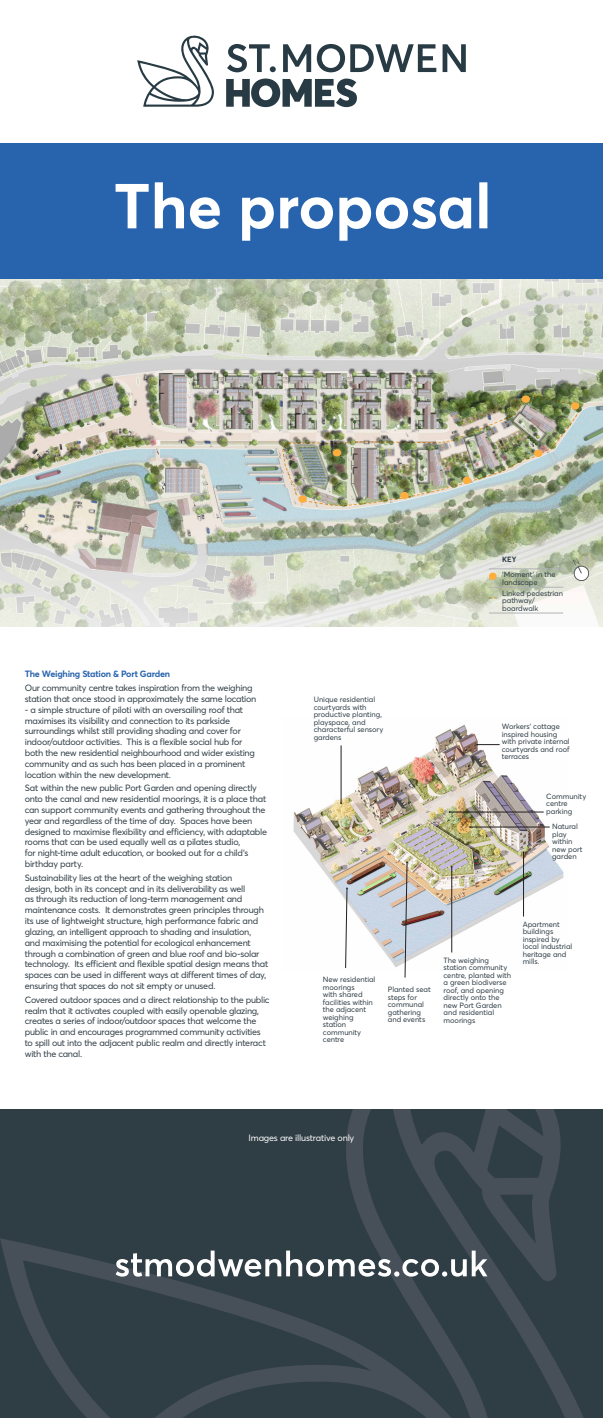
<style>
.page{position:relative;width:603px;height:1418px;background:#fff}
.page>*{position:absolute;margin:0;border:0;box-sizing:border-box;transform-origin:0 0}
.t1{font:9px/10.8px "Averta Std";letter-spacing:-.03em;color:#2f3d45}
.t2{font:700 9px "Averta Std";letter-spacing:-.025em;color:#2863ad}
.t3{font:9px "Averta Std";letter-spacing:-.02em;color:#fff}
.t4{font:7.5px/7.5px "Averta Std";letter-spacing:-.005em;color:#2f3d45}
.t5{font:700 7.5px "Averta Std";color:#2f3d45}
</style>
<div class="page">
<svg style="left:0;top:1109px;width:602px;height:308px;background:#334048"></svg>
<svg style="left:283px;top:44px;width:153px;height:28px"></svg>
<svg style="left:442px;top:44px;width:23px;height:28px"></svg>
<svg style="left:137px;top:35px;width:77px;height:72px"></svg>
<svg style="left:226px;top:78px;width:131px;height:29px"></svg>
<svg style="left:227px;top:44px;width:48px;height:28px"></svg>
<div style="left:0;top:143px;width:602px;height:370px;background:#2863ad"></div>
<img style="left:0;top:280px;width:602px;height:346px">
<img style="left:282px;top:395px;width:297px;height:111px">
<div style="left:333px;top:449px;width:8px;height:7px;background:#ffad3d;border-radius:50%"></div>
<div style="left:462px;top:476px;width:9px;height:8px;background:#ffad3d;border-radius:50%"></div>
<div style="left:400px;top:492px;width:8px;height:7px;background:#ffad3d;border-radius:50%"></div>
<div style="left:521px;top:395px;width:8px;height:8px;background:#ffad3d;border-radius:50%"></div>
<svg style="left:570px;top:402px;width:9px;height:7px"></svg>
<svg style="left:533px;top:449px;width:9px;height:8px"></svg>
<div style="left:298px;top:495px;width:8px;height:8px;background:#ffad3d;border-radius:50%"></div>
<div style="left:488px;top:572px;width:8px;height:8px;background:#ffad3d;border-radius:50%"></div>
<svg style="left:572px;top:558px;width:17px;height:24px"></svg>
<hr style="left:488px;top:569px;width:75px;height:1px;background:#b0b2b4">
<hr style="left:488px;top:587px;width:75px;height:1px;background:#b0b2b4">
<hr style="left:488px;top:613px;width:75px;height:1px;background:#b0b2b4">
<svg style="left:115px;top:182px;width:372px;height:59px"></svg>
<img style="left:293px;top:725px;width:271px;height:244px">
<hr style="left:341px;top:745px;width:1px;height:58px;background:#231f20">
<hr style="left:451px;top:866px;width:1px;height:86px;background:#231f20">
<svg style="left:476px;top:743px;width:23px;height:2px"></svg>
<hr style="left:523px;top:852px;width:1px;height:64px;background:#231f20">
<hr style="left:469px;top:827px;width:80px;height:1px;background:#231f20">
<hr style="left:449px;top:812px;width:94px;height:1px;background:#231f20">
<svg style="left:345px;top:887px;width:2px;height:81px"></svg>
<svg style="left:404px;top:861px;width:3px;height:116px"></svg>
<svg style="left:115px;top:1250px;width:372px;height:26px"></svg>
<p class="t2" style="left:25px;top:668px;width:147px">The Weighing Station &amp; Port Garden</p>
<p class="t1" style="left:25px;top:682px;width:233px">Our community centre takes inspiration from the weighing station that once stood in approximately the same location</p>
<p class="t1" style="left:25px;top:704px;width:231px">- a simple structure of piloti with an oversailing roof that maximises its visibility and connection to its parkside surroundings whilst still providing shading and cover for indoor/outdoor activities. This is a flexible social hub for both the new residential neighbourhood and wider existing community and as such has been placed in a prominent location within the new development.</p>
<p class="t1" style="left:25px;top:782px;width:244px">Sat within the new public Port Garden and opening directly onto the canal and new residential moorings, it is a place that can support community events and gathering throughout the year and regardless of the time of day. Spaces have been designed to maximise flexibility and efficiency, with adaptable rooms that can be used equally well as a pilates studio,<br>for night-time adult education, or booked out for a child’s birthday party.</p>
<p class="t1" style="left:25px;top:872px;width:245px">Sustainability lies at the heart of the weighing station<br>design, both in its concept and in its deliverability as well<br>as through its reduction of long-term management and maintenance costs. It demonstrates green principles through its use of lightweight structure, high performance fabric and glazing, an intelligent approach to shading and insulation, and maximising the potential for ecological enhancement through a combination of green and blue roof and bio-solar technology. Its efficient and flexible spatial design means that spaces can be used in different ways at different times of day, ensuring that spaces do not sit empty or unused.</p>
<p class="t1" style="left:25px;top:993px;width:246px">Covered outdoor spaces and a direct relationship to the public realm that it activates coupled with easily openable glazing, creates a series of indoor/outdoor spaces that welcome the public in and encourages programmed community activities to spill out into the adjacent public realm and directly interact with the canal.</p>
<p class="t5" style="left:502px;top:554px;width:16px">KEY</p>
<p class="t4" style="left:502px;top:570px;width:55px">‘Moment’ in the landscape</p>
<p class="t4" style="left:502px;top:589px;width:62px">Linked pedestrian pathway/ boardwalk</p>
<p class="t4" style="left:313px;top:695px;width:71px">Unique residential courtyards with productive planting, playspace, and characterful sensory gardens</p>
<p class="t4" style="left:501px;top:722px;width:69px">Workers’ cottage inspired housing with private internal courtyards and roof terraces</p>
<p class="t4" style="left:546px;top:792px;width:41px">Community centre parking</p>
<p class="t4" style="left:552px;top:822px;width:32px">Natural play within new port garden</p>
<p class="t4" style="left:323px;top:975px;width:54px">New residential moorings<br>with shared facilities within the adjacent weighing station community centre</p>
<p class="t4" style="left:387px;top:985px;width:44px">Planted seat steps for communal gathering and events</p>
<p class="t4" style="left:443px;top:955px;width:69px">The weighing station community centre, planted with a green biodiverse roof, and opening directly onto the new Port Garden and residential moorings</p>
<p class="t4" style="left:522px;top:920px;width:51px">Apartment buildings inspired by local industrial heritage and mills.</p>
<p class="t3" style="left:248px;top:1131px;width:107px">Images are illustrative only</p>
</div>
